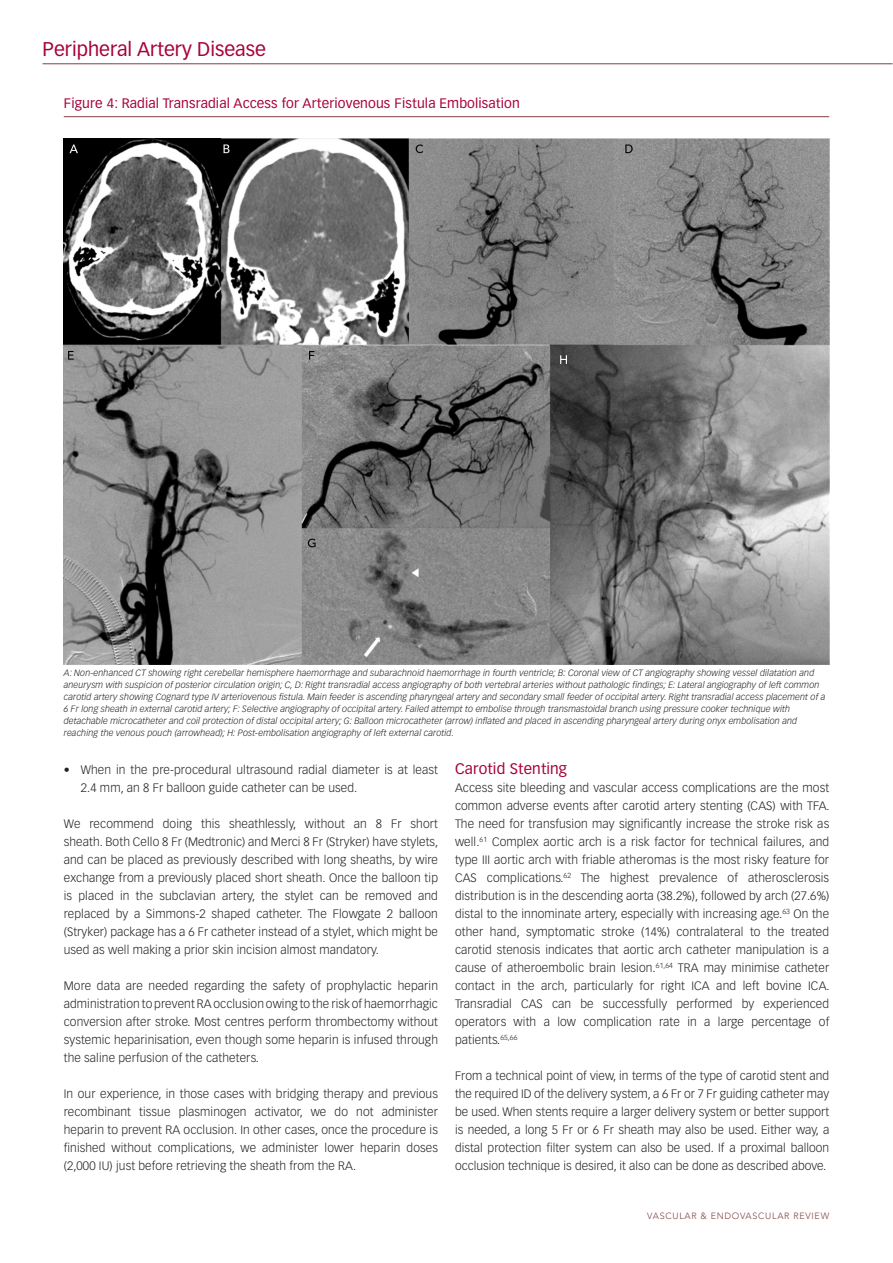
<style>
.page{position:relative;width:893px;height:1263px;background:#fff}
.page>*{position:absolute;margin:0;border:0;box-sizing:border-box;transform-origin:0 0}
.t1{font:19.5px "Vectora LT Std";color:#a7023c}
._09b_HEADING_B{font:15px "Vectora LT Std";letter-spacing:.01em;color:#a7023c}
._11_FIG-TABLE_HEADIN{font:13.5px "Vectora LT Std";letter-spacing:.01em;color:#a7023c}
._10_BODY_TEXT{font:300 12px/18px "Vectora LT Std";letter-spacing:.01em;color:#231f20;text-align:justify}
._11a_CAPTION_FIG-TAB{font:italic 300 9px/12px "Vectora LT Std";letter-spacing:.01em;color:#231f20}
.t2{font:300 9px "Avenir LT Std";letter-spacing:.08em;color:#804144}
</style>
<div class="page">
<hr style="left:43px;top:64px;width:849px;height:1px;background:#804144">
<hr style="left:64px;top:116px;width:765px;height:1px;background:#804144">
<img style="left:64px;top:139px;width:765px;height:525px">
<h1 class="t1" style="left:43px;top:38px;width:225px">Peripheral Artery Disease</h1>
<p class="_11_FIG-TABLE_HEADIN" style="left:64px;top:95px;width:458px">Figure 4: Radial Transradial Access for Arteriovenous Fistula Embolisation</p>
<p class="_11a_CAPTION_FIG-TAB" style="left:64px;top:667px;width:763px">A: Non-enhanced CT showing right cerebellar hemisphere haemorrhage and subarachnoid haemorrhage in fourth ventricle; B: Coronal view of CT angiography showing vessel dilatation and aneurysm with suspicion of posterior circulation origin; C, D: Right transradial access angiography of both vertebral arteries without pathologic findings; E: Lateral angiography of left common carotid artery showing Cognard type IV arteriovenous fistula. Main feeder is ascending pharyngeal artery and secondary small feeder of occipital artery. Right transradial access placement of a 6 Fr long sheath in external carotid artery; F: Selective angiography of occipital artery. Failed attempt to embolise through transmastoidal branch using pressure cooker technique with detachable microcatheter and coil protection of distal occipital artery; G: Balloon microcatheter (arrow) inflated and placed in ascending pharyngeal artery during onyx embolisation and reaching the venous pouch (arrowhead); H: Post-embolisation angiography of left external carotid.</p>
<p class="_10_BODY_TEXT" style="left:81px;top:761px;width:359px;text-indent:-17px">• When in the pre-procedural ultrasound radial diameter is at least<br>2.4 mm, an 8 Fr balloon guide catheter can be used.</p>
<p class="_10_BODY_TEXT" style="left:64px;top:815px;width:376px">We recommend doing this sheathlessly, without an 8 Fr short sheath. Both Cello 8 Fr (Medtronic) and Merci 8 Fr (Stryker) have stylets, and can be placed as previously described with long sheaths, by wire exchange from a previously placed short sheath. Once the balloon tip is placed in the subclavian artery, the stylet can be removed and replaced by a Simmons-2 shaped catheter. The Flowgate 2 balloon (Stryker) package has a 6 Fr catheter instead of a stylet, which might be used as well making a prior skin incision almost mandatory.</p>
<p class="_10_BODY_TEXT" style="left:64px;top:977px;width:376px">More data are needed regarding the safety of prophylactic heparin administration to prevent RA occlusion owing to the risk of haemorrhagic conversion after stroke. Most centres perform thrombectomy without systemic heparinisation, even though some heparin is infused through the saline perfusion of the catheters.</p>
<p class="_10_BODY_TEXT" style="left:64px;top:1085px;width:376px">In our experience, in those cases with bridging therapy and previous recombinant tissue plasminogen activator, we do not administer heparin to prevent RA occlusion. In other cases, once the procedure is finished without complications, we administer lower heparin doses (2,000 IU) just before retrieving the sheath from the RA.</p>
<p class="_09b_HEADING_B" style="left:455px;top:760px;width:114px">Carotid Stenting</p>
<p class="_10_BODY_TEXT" style="left:455px;top:779px;width:376px">Access site bleeding and vascular access complications are the most common adverse events after carotid artery stenting (CAS) with TFA.<br>The need for transfusion may significantly increase the stroke risk as well.<sup>61</sup> Complex aortic arch is a risk factor for technical failures, and type III aortic arch with friable atheromas is the most risky feature for CAS complications.<sup>62</sup> The highest prevalence of atherosclerosis distribution is in the descending aorta (38.2%), followed by arch (27.6%) distal to the innominate artery, especially with increasing age.<sup>63</sup> On the other hand, symptomatic stroke (14%) contralateral to the treated carotid stenosis indicates that aortic arch catheter manipulation is a cause of atheroembolic brain lesion.<sup>61,64</sup> TRA may minimise catheter contact in the arch, particularly for right ICA and left bovine ICA.<br>Transradial CAS can be successfully performed by experienced operators with a low complication rate in a large percentage of patients.<sup>65,66</sup></p>
<p class="_10_BODY_TEXT" style="left:455px;top:1067px;width:376px">From a technical point of view, in terms of the type of carotid stent and the required ID of the delivery system, a 6 Fr or 7 Fr guiding catheter may be used. When stents require a larger delivery system or better support is needed, a long 5 Fr or 6 Fr sheath may also be used. Either way, a distal protection filter system can also be used. If a proximal balloon occlusion technique is desired, it also can be done as described above.</p>
<p class="t2" style="left:647px;top:1210px;width:183px">VASCULAR &amp; ENDOVASCULAR REVIEW</p>
</div>
